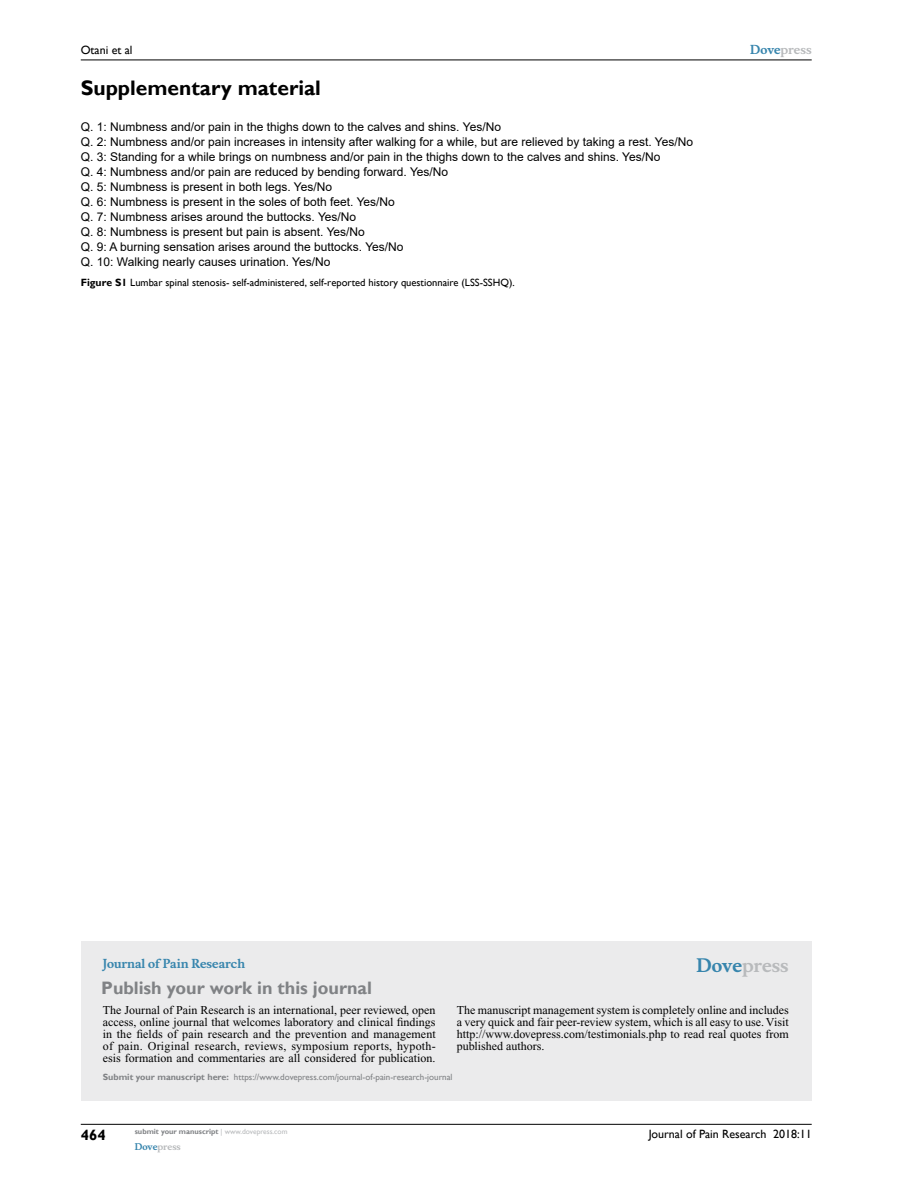
<style>
.page{position:relative;width:918px;height:1188px;background:#fff}
.page>*{position:absolute;margin:0;border:0;box-sizing:border-box;transform-origin:0 0}
.t1{font:700 21px "Gill Sans";color:#000}
.t2{font:700 18px "Gill Sans";color:#808285}
.t3{font:700 18px "Musee";color:#b8babc}
.t4{font:700 15px "Gill Sans";color:#000}
.t5{font:12px/15px "Arial";color:#000}
.t6{font:12px/12px "Times New Roman";color:#000;text-align:justify}
.t7{font:12px "Gill Sans";color:#000}
.t8{font:700 12px "Musee";color:#3785ad}
.t9{font:700 12px "Musee";color:#b8babc}
.t10{font:10.5px "Gill Sans";color:#000}
.t11{font:9px "Gill Sans";color:#808285}
.t12{font:700 9px "Musee";color:#b8babc}
.t13{font:700 7.5px "Gill Sans";color:#808285}
.s1{font-weight:700}
.s2{color:#3785ad}
.s3{font-weight:400;color:#b8babc}
</style>
<div class="page">
<div style="left:81px;top:941px;width:731px;height:159px;background:#ebebec"></div>
<hr style="left:81px;top:1124px;width:731px;height:1px;background:#000">
<hr style="left:81px;top:60px;width:731px;height:1px;background:#000">
<p class="t7" style="left:81px;top:43px;width:53px">Otani et al</p>
<h1 class="t1" style="left:81px;top:76px;width:242px">Supplementary material</h1>
<p class="t5" style="left:81px;top:119px;width:614px">Q. 1: Numbness and/or pain in the thighs down to the calves and shins. Yes/No<br>Q. 2: Numbness and/or pain increases in intensity after walking for a while, but are relieved by taking a rest. Yes/No Q. 3: Standing for a while brings on numbness and/or pain in the thighs down to the calves and shins. Yes/No<br>Q. 4: Numbness and/or pain are reduced by bending forward. Yes/No<br>Q. 5: Numbness is present in both legs. Yes/No<br>Q. 6: Numbness is present in the soles of both feet. Yes/No<br>Q. 7: Numbness arises around the buttocks. Yes/No<br>Q. 8: Numbness is present but pain is absent. Yes/No<br>Q. 9: A burning sensation arises around the buttocks. Yes/No<br>Q. 10: Walking nearly causes urination. Yes/No</p>
<p class="t10" style="left:81px;top:276px;width:435px"><span class="s1">Figure S1</span> Lumbar spinal stenosis- self-administered, self-reported history questionnaire (LSS-SSH Q).</p>
<p class="t9" style="left:750px;top:43px;width:63px"><span class="s2">Dove</span>press</p>
<p class="t8" style="left:103px;top:956px;width:144px">Journal of Pain Research</p>
<h2 class="t2" style="left:101px;top:977px;width:272px">Publish your work in this journal</h2>
<h2 class="t3" style="left:697px;top:955px;width:94px"><span class="s2">Dove</span>press</h2>
<p class="t6" style="left:103px;top:1004px;width:335px">The Journal of Pain Research is an international, peer reviewed, open access, online journal that welcomes laboratory and clinical findings in the fields of pain research and the prevention and management of pain. Original research, reviews, symposium reports, hypoth&shy;esis formation and commentaries are all considered for publication.</p>
<p class="t6" style="left:457px;top:1004px;width:334px">The manuscript management system is completely online and includes a very quick and fair peer-review system, which is all easy to use. Visit http://www.dovepress.com/testimonials.php to read real quotes from published authors.</p>
<p class="t11" style="left:103px;top:1072px;width:351px"><span class="s1">Submit your manuscript here:</span> https://www.dovepress.com/journal-of-pain-research-journal</p>
<p class="t4" style="left:81px;top:1126px;width:26px">464</p>
<p class="t13" style="left:135px;top:1127px;width:154px">submit your manuscript <span class="s3">| www.dovepress.com</span></p>
<p class="t12" style="left:135px;top:1141px;width:48px"><span class="s2">Dove</span>press</p>
<p class="t7" style="left:649px;top:1127px;width:164px">Journal of Pain Research 2018:11</p>
</div>
